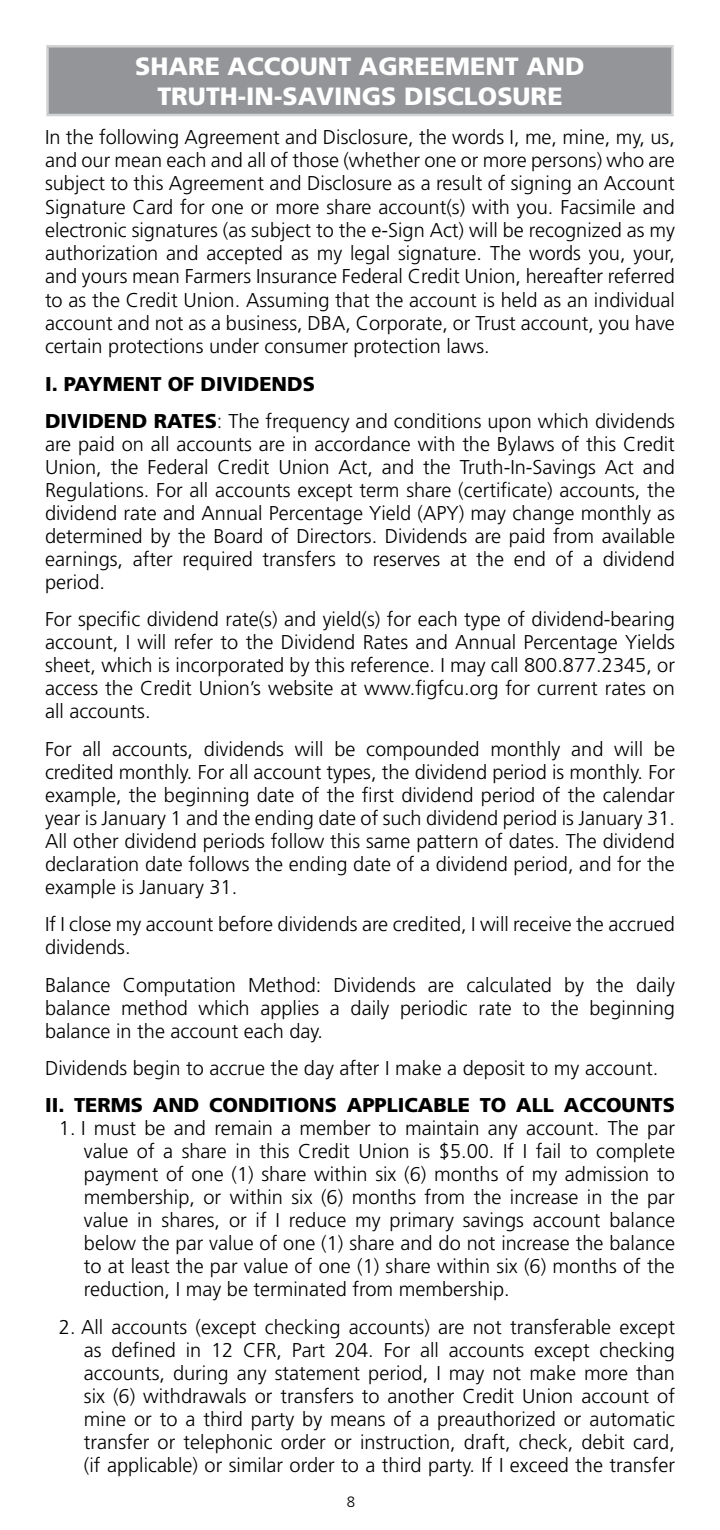
<style>
.page{position:relative;width:720px;height:1530px;background:#fff}
.page>*{position:absolute;margin:0;border:0;box-sizing:border-box;transform-origin:0 0}
.t1{font:900 25px/30px "Frutiger LT Std";color:#fff;text-align:center}
.t2{font:300 20px/23px "Frutiger LT Std";color:#000;text-align:justify}
.t3{font:900 20px "Frutiger LT Std";color:#000}
.t4{font:300 15px "Frutiger LT Std";color:#000}
.s1{font-weight:900}
</style>
<div class="page">
<div style="left:48px;top:46px;width:624px;height:69px;background:#939598"></div>
<hr style="left:46px;top:45px;width:628px;height:3px;background:#d1d3d4">
<hr style="left:46px;top:48px;width:3px;height:66px;background:#d1d3d4">
<hr style="left:671px;top:48px;width:3px;height:66px;background:#d1d3d4">
<hr style="left:46px;top:114px;width:628px;height:2px;background:#d1d3d4">
<p class="t1" style="left:135px;top:51px;width:451px">SHARE ACCOUNT AGREEMENT AND<br>TRUTH-IN-SAVINGS DISCLOSURE</p>
<p class="t2" style="left:45px;top:126px;width:632px">In the following Agreement and Disclosure, the words I, me, mine, my, us, and our mean each and all of those (whether one or more persons) who are subject to this Agreement and Disclosure as a result of signing an Account Signature Card for one or more share account(s) with you. Facsimile and electronic signatures (as subject to the e-Sign Act) will be recognized as my authorization and accepted as my legal signature. The words you, your, and yours mean Farmers Insurance Federal Credit Union, hereafter referred to as the Credit Union. Assuming that the account is held as an individual account and not as a business, DBA, Corporate, or Trust account, you have certain protections under consumer protection laws.</p>
<p class="t2" style="left:45px;top:365px;width:632px;line-height:37.5px"><span class="s1">I. PAYMENT OF DIVIDENDS<br>DIVIDEND RATES</span>: The frequency and conditions upon which dividends</p>
<p class="t2" style="left:45px;top:433px;width:632px">are paid on all accounts are in accordance with the Bylaws of this Credit Union, the Federal Credit Union Act, and the Truth-In-Savings Act and Regulations. For all accounts except term share (certificate) accounts, the dividend rate and Annual Percentage Yield (APY) may change monthly as determined by the Board of Directors. Dividends are paid from available earnings, after required transfers to reserves at the end of a dividend period.</p>
<p class="t2" style="left:45px;top:608px;width:632px">For specific dividend rate(s) and yield(s) for each type of dividend-bearing account, I will refer to the Dividend Rates and Annual Percentage Yields sheet, which is incorporated by this reference. I may call 800.877.2345, or access the Credit Union’s website at www.figfcu.org for current rates on all accounts.</p>
<p class="t2" style="left:45px;top:738px;width:632px">For all accounts, dividends will be compounded monthly and will be credited monthly. For all account types, the dividend period is monthly. For example, the beginning date of the first dividend period of the calendar year is January 1 and the ending date of such dividend period is January 31.<br>All other dividend periods follow this same pattern of dates. The dividend declaration date follows the ending date of a dividend period, and for the example is January 31.</p>
<p class="t2" style="left:45px;top:913px;width:632px">If I close my account before dividends are credited, I will receive the accrued dividends.</p>
<p class="t2" style="left:45px;top:974px;width:631px">Balance Computation Method: Dividends are calculated by the daily balance method which applies a daily periodic rate to the beginning balance in the account each day.</p>
<p class="t2" style="left:45px;top:1057px;width:615px">Dividends begin to accrue the day after I make a deposit to my account.</p>
<p class="t3" style="left:45px;top:1093px;width:631px">II. TERMS AND CONDITIONS APPLICABLE TO ALL ACCOUNTS</p>
<p class="t2" style="left:84px;top:1117px;width:593px;text-indent:-25px">1. I must be and remain a member to maintain any account. The par value of a share in this Credit Union is $5.00. If I fail to complete payment of one (1) share within six (6) months of my admission to membership, or within six (6) months from the increase in the par value in shares, or if I reduce my primary savings account balance below the par value of one (1) share and do not increase the balance to at least the par value of one (1) share within six (6) months of the reduction, I may be terminated from membership.</p>
<p class="t2" style="left:84px;top:1316px;width:593px;text-indent:-25px">2. All accounts (except checking accounts) are not transferable except as defined in 12 CFR, Part 204. For all accounts except checking accounts, during any statement period, I may not make more than six (6) withdrawals or transfers to another Credit Union account of mine or to a third party by means of a preauthorized or automatic transfer or telephonic order or instruction, draft, check, debit card, (if applicable) or similar order to a third party. If I exceed the transfer</p>
<p class="t4" style="left:347px;top:1493px;width:10px">8</p>
</div>
